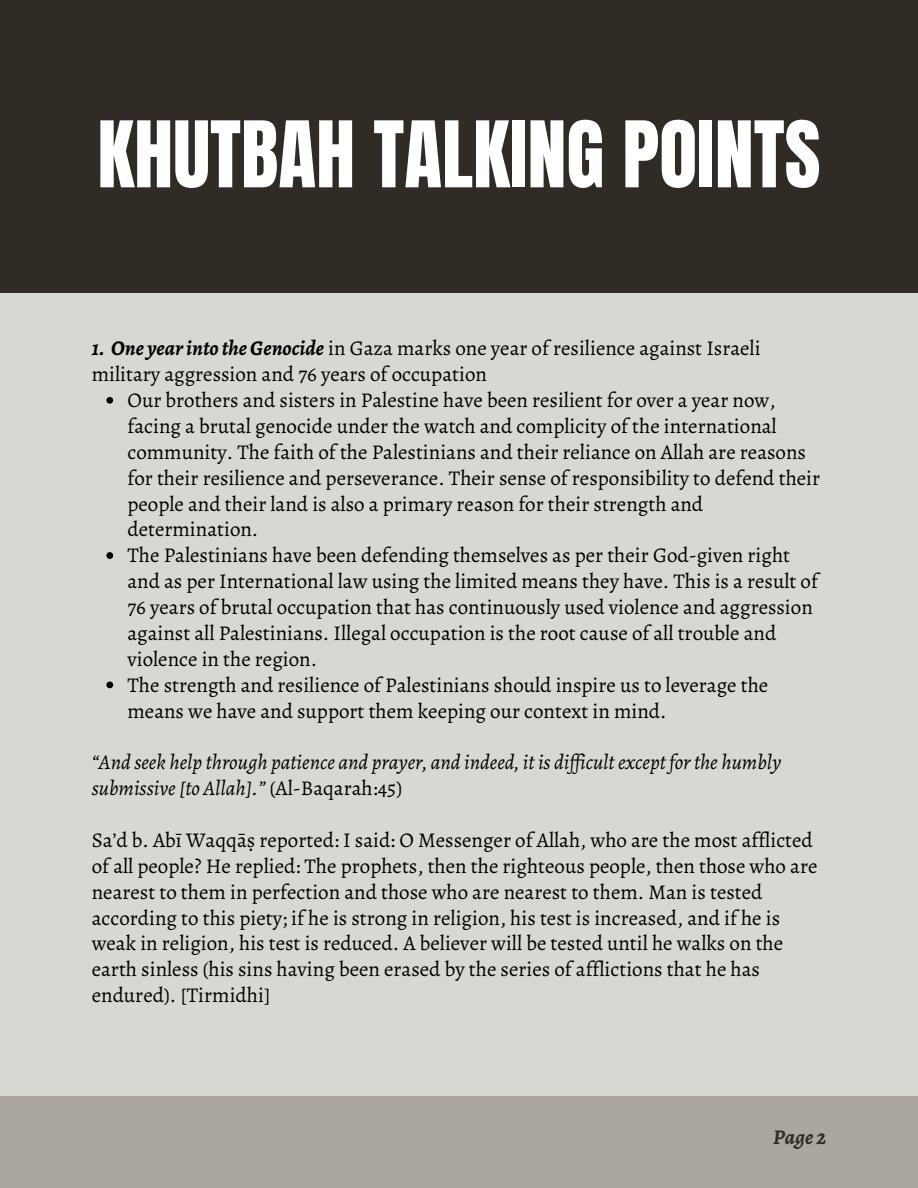
<style>
.page{position:relative;width:918px;height:1188px;background:#fff}
.page>*{position:absolute;margin:0;border:0;box-sizing:border-box;transform-origin:0 0}
.t1{font:78px "Anton";color:#fff}
.t2{font:21px/25.8px "Alegreya";color:#000}
.t3{font:italic 21px/25.8px "Alegreya";color:#000}
.t4{font:italic 700 21px "Alegreya";color:#312b26}
.s1{font-weight:700;font-style:italic}
.s2{font-style:normal}
</style>
<div class="page">
<div style="left:0;top:132px;width:918px;height:1056px;background:#d9d7d1"></div>
<div style="left:0;top:0;width:918px;height:293px;background:#312b26"></div>
<div style="left:0;top:1096px;width:918px;height:92px;background:#aba69e"></div>
<svg style="left:106px;top:397px;width:7px;height:7px"></svg>
<svg style="left:106px;top:552px;width:7px;height:7px"></svg>
<svg style="left:106px;top:682px;width:7px;height:6px"></svg>
<h1 class="t1" style="left:97px;top:99px;width:725px">KHUTBAH TALKING POINTS</h1>
<p class="t2" style="left:92px;top:335px;width:670px"><span class="s1">1. One yearinto theGenocide</span> in Gaza marks one year of resilience against Israeli military aggression and 76 years of occupation</p>
<p class="t2" style="left:127px;top:387px;width:694px">Our brothers and sisters in Palestine have been resilient for over a year now, facing a brutal genocide under the watch and complicity of the international community. The faith of the Palestinians and their reliance on Allah are reasons for their resilience and perseverance. Their sense of responsibility to defend their people and their land is also a primary reason for their strength and determination.</p>
<p class="t2" style="left:127px;top:542px;width:692px">The Palestinians have been defending themselves as per their God-given right and as per International law using the limited means they have. This is a result of 76 years of brutal occupation that has continuously used violence and aggression against all Palestinians. Illegal occupation is the root cause of all trouble and violence in the region.</p>
<p class="t2" style="left:127px;top:672px;width:642px">The strength and resilience of Palestinians should inspire us to leverage the means we have and support them keeping our context in mind.</p>
<p class="t3" style="left:92px;top:749px;width:691px">“And seek help through patience and prayer, and indeed, it is dif icult except for the humbly submissive [to Allah].” <span class="s2">(Al-Baqarah:45)</span></p>
<h2 class="t2" style="left:92px;top:827px;width:727px">Sa’d b. Abī Waqqāṣ reported: I said: O Messenger of Allah, who are the most afflicted of all people? He replied: The prophets, then the righteous people, then those who are nearest to them in perfection and those who are nearest to them. Man is tested according to this piety; if he is strong in religion, his test is increased, and if he is weak in religion, his test is reduced. A believer will be tested until he walks on the earth sinless (his sins having been erased by the series of afflictions that he has endured). [Tirmidhi]</h2>
<p class="t4" style="left:773px;top:1123px;width:54px">Page 2</p>
</div>
